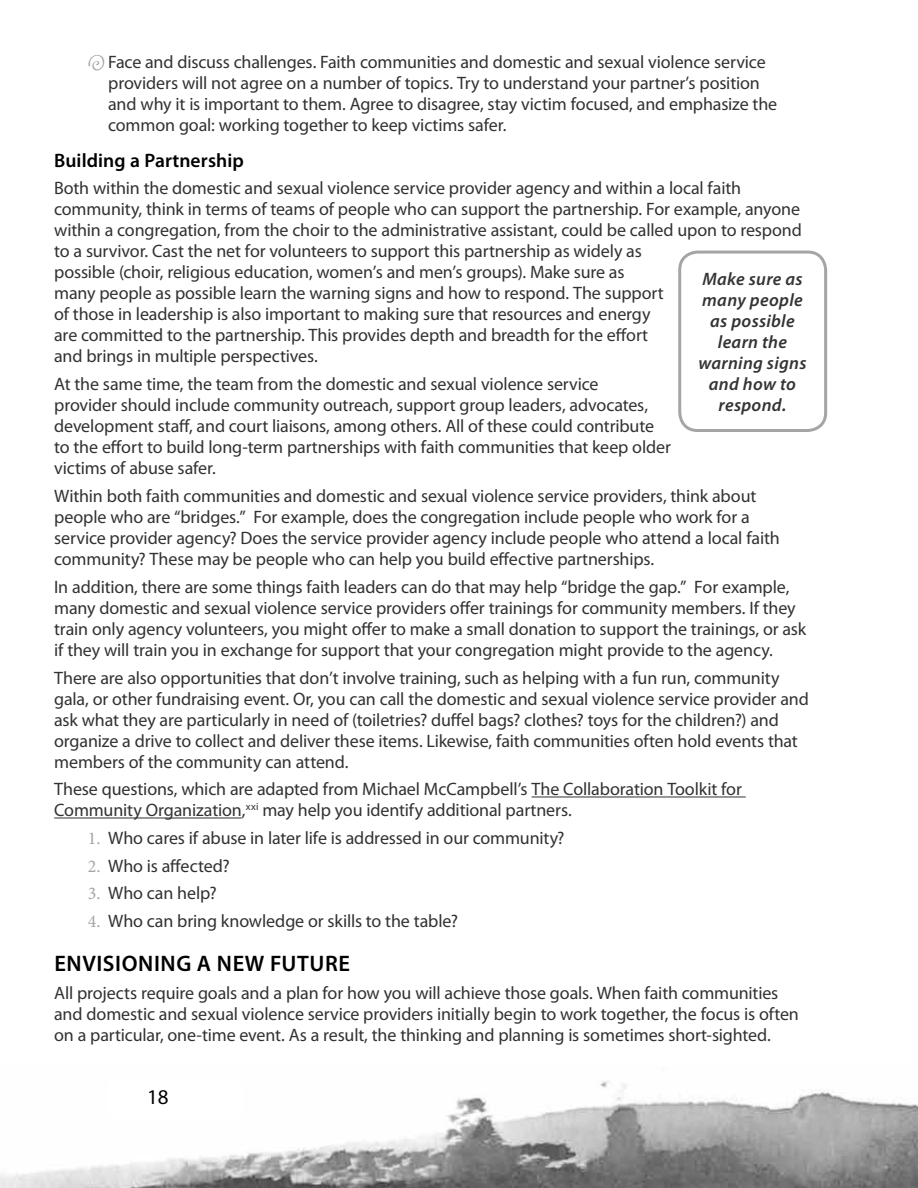
<style>
.page{position:relative;width:918px;height:1188px;background:#fff}
.page>*{position:absolute;margin:0;border:0;box-sizing:border-box;transform-origin:0 0}
.t1{font:600 22.5px "Myriad Pro";letter-spacing:.025em;color:#000}
.t2{font:21px "Myriad Pro";color:#000}
.t3{font:600 19.5px "Myriad Pro";letter-spacing:.005em;color:#000}
.t4{font:18px/21px "Myriad Pro";letter-spacing:-.01em;color:#323232}
.t5{font:italic 600 18px/21px "Myriad Pro";letter-spacing:.015em;color:#343434;text-align:center}
.s1{font-family:"Minion Pro";color:#a5a5a5}
</style>
<div class="page">
<img style="left:0;top:1081px;width:918px;height:107px">
<div style="left:108px;top:1081px;width:135px;height:37px;background:#fff"></div>
<hr style="left:532px;top:797px;width:214px;height:1px;background:#323232">
<hr style="left:54px;top:818px;width:188px;height:1px;background:#323232">
<div style="left:678px;top:251px;width:149px;height:181px;border:3px solid #a5a5a5;border-radius:18px"></div>
<p class="t4" style="left:108px;top:51px;width:671px">Face and discuss challenges. Faith communities and domestic and sexual violence service providers will not agree on a number of topics. Try to understand your partner’s position and why it is important to them. Agree to disagree, stay victim focused, and emphasize the common goal: working together to keep victims safer.</p>
<p class="t3" style="left:54px;top:148px;width:191px">Building a Partnership</p>
<p class="t4" style="left:54px;top:178px;width:749px">Both within the domestic and sexual violence service provider agency and within a local faith community, think in terms of teams of people who can support the partnership. For example, anyone within a congregation, from the choir to the administrative assistant, could be called upon to respond to a survivor. Cast the net for volunteers to support this partnership as widely as<br>possible (choir, religious education, women’s and men’s groups). Make sure as<br>many people as possible learn the warning signs and how to respond. The support<br>of those in leadership is also important to making sure that resources and energy<br>are committed to the partnership. This provides depth and breadth for the effort<br>and brings in multiple perspectives.</p>
<p class="t4" style="left:54px;top:373px;width:618px">At the same time, the team from the domestic and sexual violence service<br>provider should include community outreach, support group leaders, advocates, development staff, and court liaisons, among others. All of these could contribute to the effort to build long-term partnerships with faith communities that keep older victims of abuse safer.</p>
<p class="t4" style="left:54px;top:485px;width:727px">Within both faith communities and domestic and sexual violence service providers, think about people who are “bridges.” For example, does the congregation include people who work for a service provider agency? Does the service provider agency include people who attend a local faith community? These may be people who can help you build effective partnerships.</p>
<p class="t4" style="left:54px;top:576px;width:754px">In addition, there are some things faith leaders can do that may help “bridge the gap.” For example, many domestic and sexual violence service providers offer trainings for community members. If they train only agency volunteers, you might offer to make a small donation to support the trainings, or ask if they will train you in exchange for support that your congregation might provide to the agency.</p>
<p class="t4" style="left:54px;top:667px;width:756px">There are also opportunities that don’t involve training, such as helping with a fun run, community gala, or other fundraising event. Or, you can call the domestic and sexual violence service provider and ask what they are particularly in need of (toiletries? duffel bags? clothes? toys for the children?) and organize a drive to collect and deliver these items. Likewise, faith communities often hold events that members of the community can attend.</p>
<p class="t4" style="left:54px;top:779px;width:689px">These questions, which are adapted from Michael McCampbell’s The Collaboration Toolkit for<br>Community Organization,<sup>xxi</sup> may help you identify additional partners.</p>
<p class="t4" style="left:88px;top:827px;width:478px"><span class="s1">1.</span> Who cares if abuse in later life is addressed in our community?</p>
<p class="t4" style="left:88px;top:855px;width:143px"><span class="s1">2.</span> Who is affected?</p>
<p class="t4" style="left:88px;top:883px;width:130px"><span class="s1">3.</span> Who can help?</p>
<p class="t4" style="left:88px;top:910px;width:372px"><span class="s1">4.</span> Who can bring knowledge or skills to the table?</p>
<p class="t1" style="left:54px;top:950px;width:297px">ENVISIONING A NEW FUTURE</p>
<p class="t4" style="left:54px;top:982px;width:746px">All projects require goals and a plan for how you will achieve those goals. When faith communities and domestic and sexual violence service providers initially begin to work together, the focus is often on a particular, one-time event. As a result, the thinking and planning is sometimes short-sighted.</p>
<p class="t5" style="left:698px;top:268px;width:110px">Make sure as many people as possible learn the warning signs and how to respond.</p>
<p class="t2" style="left:147px;top:1084px;width:23px">18</p>
</div>
